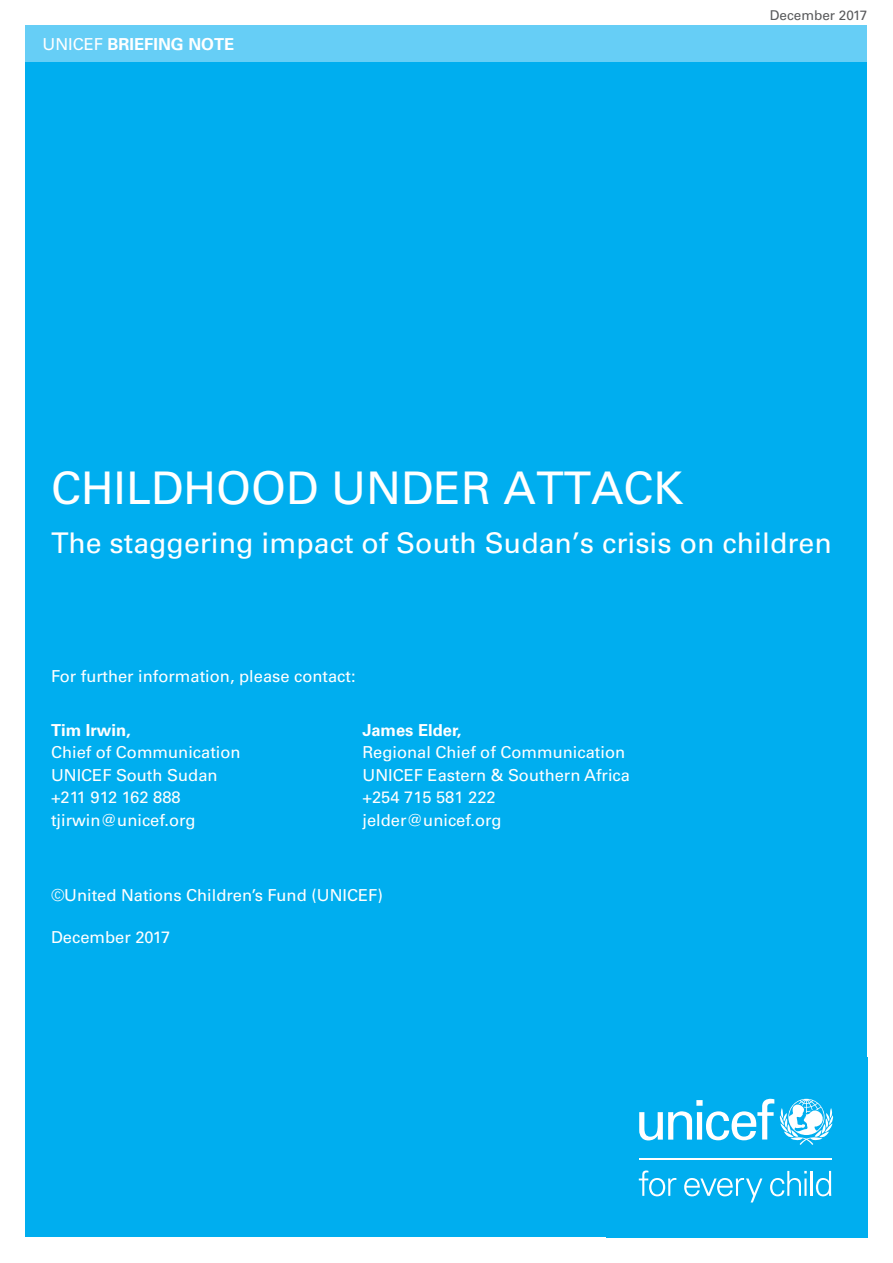
<style>
.page{position:relative;width:893px;height:1263px;background:#fff}
.page>*{position:absolute;margin:0;border:0;box-sizing:border-box;transform-origin:0 0}
.t1{font:45px "Univers LT Pro 55 Roman";color:#fff}
.t2{font:28.5px "Univers LT Pro 55 Roman";color:#fff}
.t3{font:16.5px/22.5px "Univers LT Pro 55 Roman";color:#fff}
.t4{font:700 16.5px "Univers LT Pro 65";color:#fff}
.t5{font:13.5px "Univers LT Pro 55 Roman";color:#58595b}
.s1{font-family:"Univers LT Pro 55 Roman";font-weight:400}
</style>
<div class="page">
<div style="left:26px;top:26px;width:841px;height:1211px;background:#00aeef"></div>
<div style="left:26px;top:26px;width:841px;height:36px;background:#66cef6"></div>
<svg style="left:780px;top:1099px;width:53px;height:46px"></svg>
<svg style="left:639px;top:1099px;width:135px;height:41px"></svg>
<hr style="left:639px;top:1158px;width:192px;height:1px;background:#fff">
<svg style="left:639px;top:1170px;width:37px;height:26px"></svg>
<svg style="left:684px;top:1178px;width:78px;height:24px"></svg>
<svg style="left:770px;top:1171px;width:37px;height:25px"></svg>
<hr style="left:811px;top:1171px;width:2px;height:25px;background:#fff">
<svg style="left:816px;top:1171px;width:15px;height:25px"></svg>
<p class="t4" style="left:43px;top:34px;width:193px"><span class="s1">UNICEF</span> Briefing Note</p>
<p class="t5" style="left:770px;top:7px;width:99px">December 2017</p>
<h1 class="t1" style="left:51px;top:461px;width:312px">Chi ldhood unde</h1>
<h1 class="t1" style="left:461px;top:461px;width:224px">r attack</h1>
<h2 class="t2" style="left:51px;top:525px;width:782px">The staggering impact of South Sudan’s crisis on children</h2>
<p class="t3" style="left:51px;top:665px;width:306px">For further information, please contact:</p>
<p class="t4" style="left:51px;top:720px;width:81px">Tim Irwin,</p>
<p class="t3" style="left:51px;top:741px;width:191px">Chief of Communication<br>UNICEF South Sudan +211 912 162 888 tjirwin@unicef.org</p>
<p class="t4" style="left:362px;top:720px;width:100px">James Elder,</p>
<p class="t3" style="left:362px;top:741px;width:269px">Regional Chief of Communication<br>UNICEF Eastern &amp; Southern Africa +254 715 581 222 jelder@unicef.org</p>
<p class="t3" style="left:51px;top:884px;width:333px">©United Nations Children’s Fund (UNICEF)</p>
<p class="t3" style="left:51px;top:926px;width:121px">December 2017</p>
</div>
